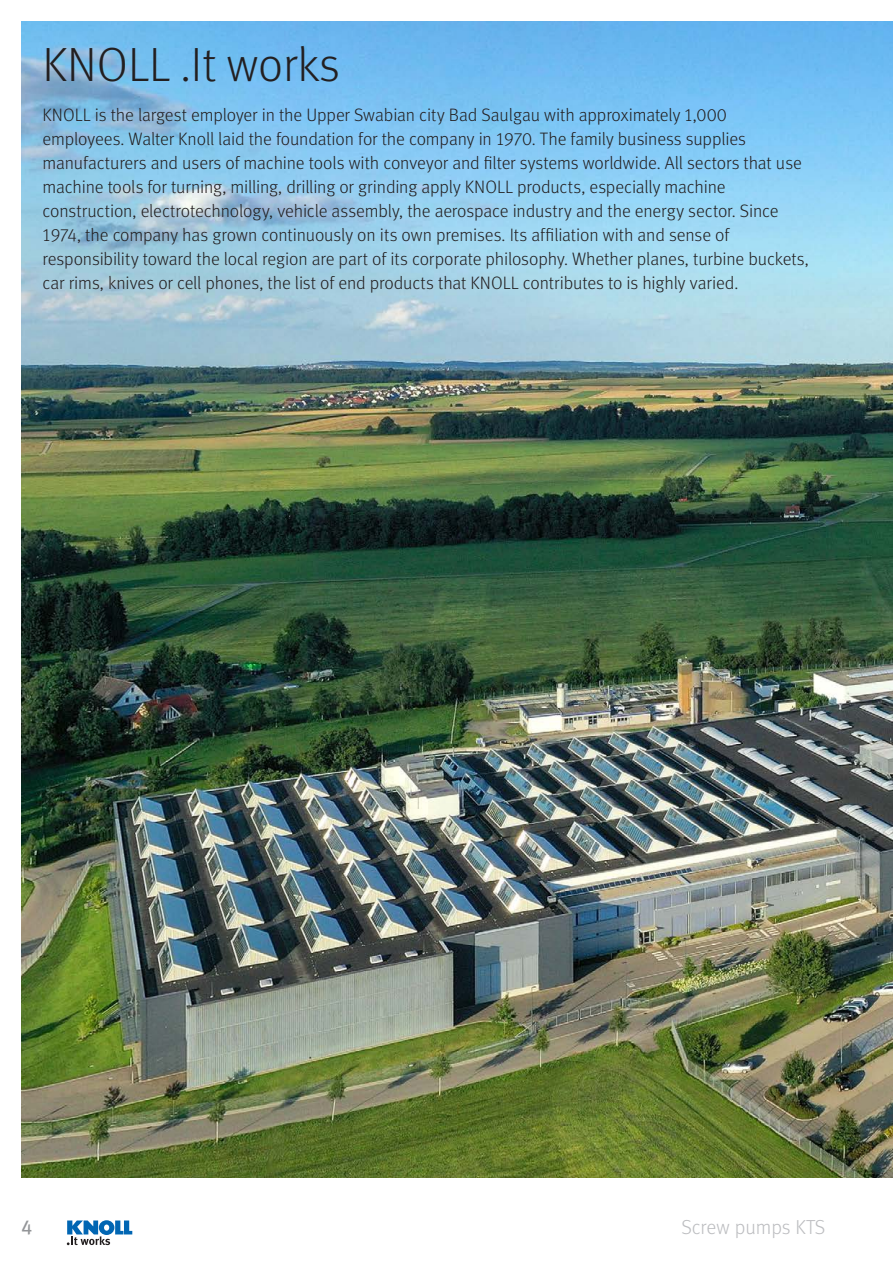
<style>
.page{position:relative;width:893px;height:1263px;background:#fff}
.page>*{position:absolute;margin:0;border:0;box-sizing:border-box;transform-origin:0 0}
.t1{font:48px "Meta Light LF";color:#231f20}
.t2{font:20.25px "Meta Light LF";color:#bcbdc0}
.t3{font:20.25px "Meta Book LF";color:#939598}
.t4{font:18px/24px "Meta Light LF";letter-spacing:-.01em;color:#231f20}
</style>
<div class="page">
<svg style="left:67px;top:1220px;width:65px;height:25px"></svg>
<img style="left:21px;top:21px;width:872px;height:1157px">
<h1 class="t1" style="left:43px;top:37px;width:299px">KNOLL .It works</h1>
<p class="t4" style="left:43px;top:102px;width:768px">KNOLL is the largest employer in the Upper Swabian city Bad Saulgau with approximately 1,000 employees. Walter Knoll laid the foundation for the company in 1970. The family business supplies manufacturers and users of machine tools with conveyor and filter systems worldwide. All sectors that use machine tools for turning, milling, drilling or grinding apply KNOLL products, especially machine construction, electrotechnology, vehicle assembly, the aerospace industry and the energy sector. Since 1974, the company has grown continuously on its own premises. Its affiliation with and sense of responsibility toward the local region are part of its corporate philosophy. Whether planes, turbine buckets, car rims, knives or cell phones, the list of end products that KNOLL contributes to is highly varied.</p>
<p class="t3" style="left:21px;top:1215px;width:13px">4</p>
<p class="t2" style="left:681px;top:1215px;width:146px">Screw pumps KTS</p>
</div>
